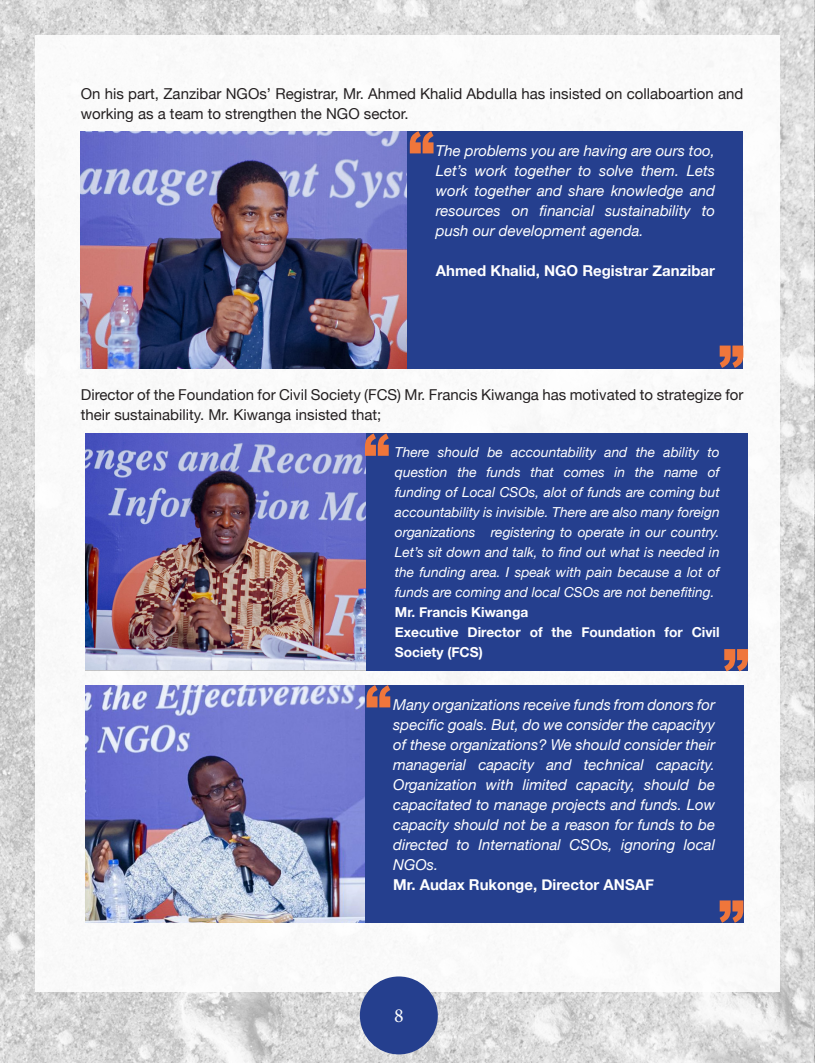
<style>
.page{position:relative;width:815px;height:1063px;background:#fff}
.page>*{position:absolute;margin:0;border:0;box-sizing:border-box;transform-origin:0 0}
.t1{font:20px "Minion Pro";color:#fff}
.t2{font:italic 15px/20px "Helvetica Neue";color:#fff;text-align:justify}
.t3{font:15px/20px "Helvetica Neue";color:#231f20}
.t4{font:700 15px "Helvetica Neue";color:#fff}
.t5{font:italic 13.75px/20px "Helvetica Neue";color:#fff;text-align:justify}
.t6{font:700 13.75px/20px "Helvetica Neue";color:#fff}
</style>
<div class="page">
<img style="left:0;top:0;width:815px;height:1063px">
<div style="left:35px;top:35px;width:745px;height:957px;background:#fff"></div>
<div style="left:360px;top:976px;width:78px;height:78px;background:#253f8e;border-radius:50%"></div>
<img style="left:81px;top:131px;width:326px;height:238px">
<img style="left:85px;top:685px;width:280px;height:238px">
<div style="left:407px;top:131px;width:336px;height:238px;background:#253f8e"></div>
<div style="left:365px;top:685px;width:378px;height:238px;background:#253f8e"></div>
<svg style="left:720px;top:346px;width:23px;height:22px"></svg>
<svg style="left:720px;top:900px;width:23px;height:23px"></svg>
<svg style="left:410px;top:131px;width:24px;height:22px"></svg>
<svg style="left:367px;top:685px;width:23px;height:22px"></svg>
<img style="left:85px;top:433px;width:282px;height:238px">
<div style="left:367px;top:433px;width:381px;height:238px;background:#253f8e"></div>
<svg style="left:724px;top:649px;width:24px;height:22px"></svg>
<svg style="left:365px;top:433px;width:24px;height:23px"></svg>
<p class="t3" style="left:81px;top:85px;width:664px">On his part, Zanzibar NGOs’ Registrar, Mr. Ahmed Khalid Abdulla has insisted on collaboartion and working as a team to strengthen the NGO sector.</p>
<p class="t2" style="left:436px;top:142px;width:281px">The problems you are having are ours too, Let’s work together to solve them. Lets work together and share knowledge and resources on financial sustainability to push our development agenda.</p>
<p class="t4" style="left:436px;top:259px;width:281px">Ahmed Khalid, NGO Registrar Zanzibar</p>
<p class="t3" style="left:81px;top:386px;width:664px">Director of the Foundation for Civil Society (FCS) Mr. Francis Kiwanga has motivated to strategize for their sustainability. Mr. Kiwanga insisted that;</p>
<p class="t5" style="left:395px;top:443px;width:326px">There should be accountability and the ability to question the funds that comes in the name of funding of Local CSOs, alot of funds are coming but accountability is invisible. There are also many foreign organizations registering to operate in our country.<br>Let’s sit down and talk, to find out what is needed in the funding area. I speak with pain because a lot of funds are coming and local CSOs are not benefiting.</p>
<p class="t6" style="left:395px;top:602px;width:135px">Mr. Francis Kiwanga</p>
<p class="t6" style="left:395px;top:622px;width:326px">Executive Director of the Foundation for Civil<br>Society (FCS)</p>
<p class="t2" style="left:393px;top:696px;width:323px">Many organizations receive funds from donors for specific goals. But, do we consider the capacityy of these organizations? We should consider their managerial capacity and technical capacity.<br>Organization with limited capacity, should be capacitated to manage projects and funds. Low capacity should not be a reason for funds to be directed to International CSOs, ignoring local NGOs.</p>
<p class="t4" style="left:393px;top:873px;width:262px">Mr. Audax Rukonge, Director ANSAF</p>
<h1 class="t1" style="left:394px;top:1002px;width:11px">8</h1>
</div>
